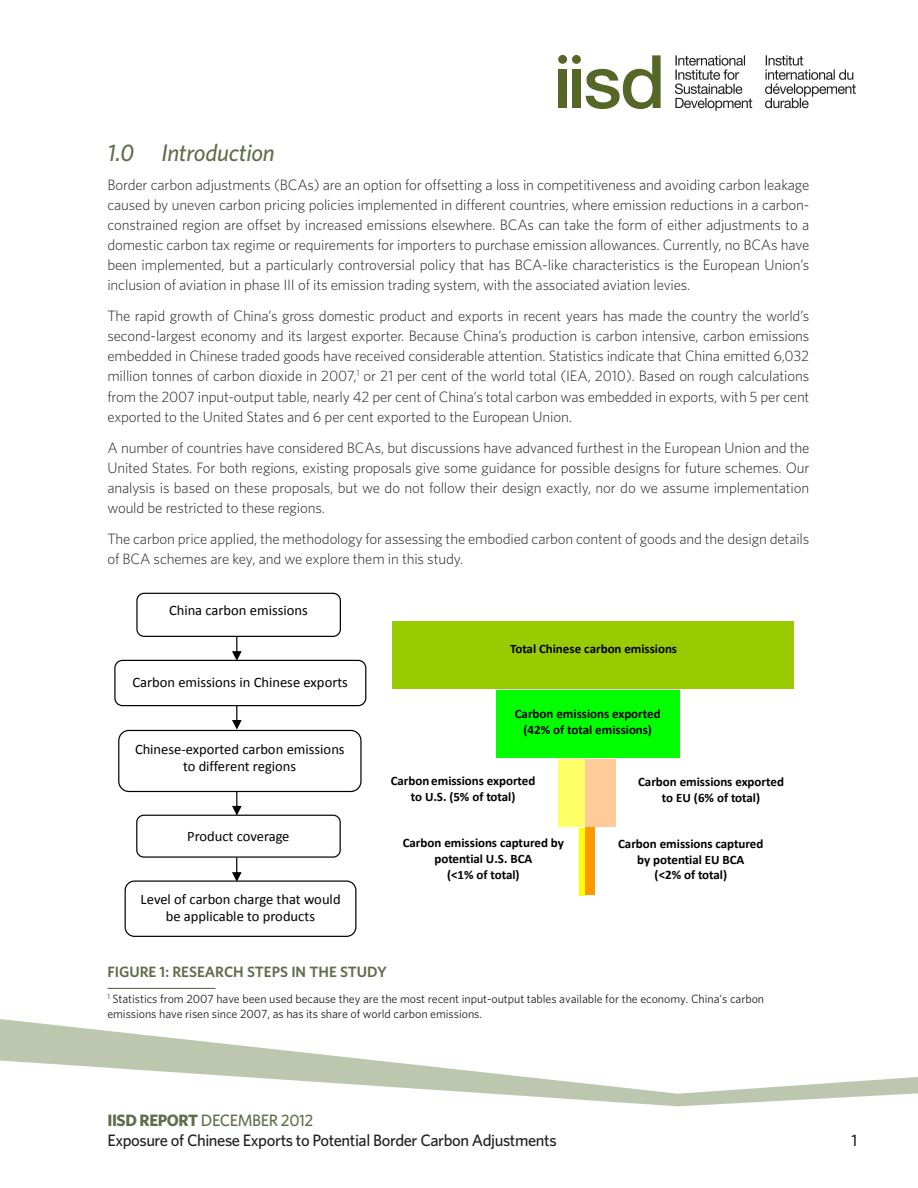
<style>
.page{position:relative;width:918px;height:1188px;background:#fff}
.page>*{position:absolute;margin:0;border:0;box-sizing:border-box;transform-origin:0 0}
.Subhead1{font:italic 500 24px "Whitney";letter-spacing:-.01em;color:#606d4c}
.t1{font:500 16.5px/19.5px "Whitney";letter-spacing:-.025em;color:#231f20}
.Body_copy{font:300 15px/20.1px "Whitney";letter-spacing:-.01em;color:#231f20;text-align:justify}
.Table_Name{font:600 15px "Whitney";color:#606d4c}
.t2{font:14.4px/17.5px "Calibri";color:#000;text-align:center}
.t3{font:700 12.9px/15.8px "Calibri";color:#000;text-align:center}
.Footnotes{font:12px/15px "Whitney";letter-spacing:-.005em;color:#231f20}
.s1{font-weight:700;color:#606d4c}
.s2{color:#606d4c}
</style>
<div class="page">
<div style="left:558px;top:70px;width:9px;height:38px;background:#566627"></div>
<div style="left:572px;top:70px;width:9px;height:38px;background:#566627"></div>
<svg style="left:586px;top:55px;width:75px;height:54px"></svg>
<div style="left:558px;top:55px;width:9px;height:9px;background:#566627;border-radius:50%"></div>
<div style="left:572px;top:55px;width:9px;height:9px;background:#566627;border-radius:50%"></div>
<svg style="left:675px;top:55px;width:181px;height:56px"></svg>
<svg style="left:0;top:1019px;width:371px;height:41px"></svg>
<svg style="left:0;top:1060px;width:918px;height:47px"></svg>
<hr style="left:107px;top:988px;width:108px;height:1px;background:#606d4c">
<div style="left:393px;top:621px;width:401px;height:68px;background:#9c0"></div>
<div style="left:136px;top:593px;width:205px;height:44px;background:#fff;border:1px solid #000;border-radius:7px"></div>
<svg style="left:232px;top:637px;width:10px;height:23px"></svg>
<div style="left:114px;top:660px;width:252px;height:46px;background:#fff;border:1px solid #000;border-radius:8px"></div>
<div style="left:496px;top:690px;width:183px;height:68px;background:#0f0"></div>
<div style="left:585px;top:759px;width:31px;height:68px;background:#fc9"></div>
<div style="left:558px;top:760px;width:27px;height:67px;background:#ff6"></div>
<svg style="left:232px;top:792px;width:10px;height:23px"></svg>
<svg style="left:232px;top:706px;width:10px;height:24px"></svg>
<div style="left:118px;top:730px;width:244px;height:62px;background:#fff;border:1px solid #000;border-radius:10px"></div>
<div style="left:579px;top:828px;width:6px;height:67px;background:#ff0"></div>
<div style="left:585px;top:827px;width:10px;height:68px;background:#f90"></div>
<div style="left:136px;top:815px;width:205px;height:43px;background:#fff;border:1px solid #000;border-radius:7px"></div>
<svg style="left:232px;top:858px;width:10px;height:22px"></svg>
<div style="left:125px;top:880px;width:231px;height:57px;background:#fff;border:1px solid #000;border-radius:9px"></div>
<p class="Subhead1" style="left:107px;top:136px;width:169px">1.0 Introduction</p>
<p class="Body_copy" style="left:107px;top:174px;width:704px">Border carbon adjustments (BCAs) are an option for offsetting a loss in competitiveness and avoiding carbon leakage caused by uneven carbon pricing policies implemented in different countries, where emission reductions in a carbon&shy;constrained region are offset by increased emissions elsewhere. BCAs can take the form of either adjustments to a domestic carbon tax regime or requirements for importers to purchase emission allowances. Currently, no BCAs have been implemented, but a particularly controversial policy that has BCA-like characteristics is the European Union’s inclusion of aviation in phase III of its emission trading system, with the associated aviation levies.</p>
<p class="Body_copy" style="left:107px;top:305px;width:704px">The rapid growth of China’s gross domestic product and exports in recent years has made the country the world’s second-largest economy and its largest exporter. Because China’s production is carbon intensive, carbon emissions embedded in Chinese traded goods have received considerable attention. Statistics indicate that China emitted 6,032 million tonnes of carbon dioxide in 2007,<sup>1</sup> or 21 per cent of the world total (IEA, 2010). Based on rough calculations from the 2007 input-output table, nearly 42 per cent of China’s total carbon was embedded in exports, with 5 per cent exported to the United States and 6 per cent exported to the European Union.</p>
<p class="Body_copy" style="left:107px;top:437px;width:704px">A number of countries have considered BCAs, but discussions have advanced furthest in the European Union and the United States. For both regions, existing proposals give some guidance for possible designs for future schemes. Our analysis is based on these proposals, but we do not follow their design exactly, nor do we assume implementation would be restricted to these regions.</p>
<p class="Body_copy" style="left:107px;top:528px;width:704px">The carbon price applied, the methodology for assessing the embodied carbon content of goods and the design details of BCA schemes are key, and we explore them in this study.</p>
<p class="t2" style="left:169px;top:602px;width:140px">China carbon emissions</p>
<p class="t2" style="left:132px;top:673px;width:217px">Carbon emissions in Chinese exports</p>
<p class="t2" style="left:135px;top:740px;width:211px">Chinese-exported carbon emissions to different regions</p>
<p class="t2" style="left:187px;top:828px;width:104px">Product coverage</p>
<p class="t2" style="left:141px;top:891px;width:202px">Level of carbon charge that would be applicable to products</p>
<p class="t3" style="left:510px;top:641px;width:168px">Total Chinese carbon emissions</p>
<p class="t3" style="left:515px;top:706px;width:147px">Carbon emissions exported (42% of total emissions)</p>
<p class="t3" style="left:391px;top:773px;width:146px">Carbon emissions exported to U.S. (5% of total)</p>
<p class="t3" style="left:403px;top:835px;width:163px">Carbon emissions captured by potential U.S. BCA<br>(&lt;1% of total)</p>
<p class="t3" style="left:638px;top:774px;width:147px">Carbon emissions exported to EU (6% of total)</p>
<p class="t3" style="left:618px;top:836px;width:147px">Carbon emissions captured by potential EU BCA<br>(&lt;2% of total)</p>
<p class="Table_Name" style="left:107px;top:961px;width:281px">FIGURE 1: RESEARCH STEPS IN THE STUDY</p>
<p class="Footnotes" style="left:107px;top:991px;width:658px"><sup>1</sup> Statistics from 2007 have been used because they are the most recent input-output tables available for the economy. China’s carbon emissions have risen since 2007, as has its share of world carbon emissions.</p>
<p class="t1" style="left:107px;top:1111px;width:451px"><span class="s1">IISD REPORT</span> <span class="s2">DECEMBER 2012<br></span>Exposure of Chinese Exports to Potential Border Carbon Adjustments</p>
<p class="t1" style="left:852px;top:1130px;width:7px">1</p>
</div>
